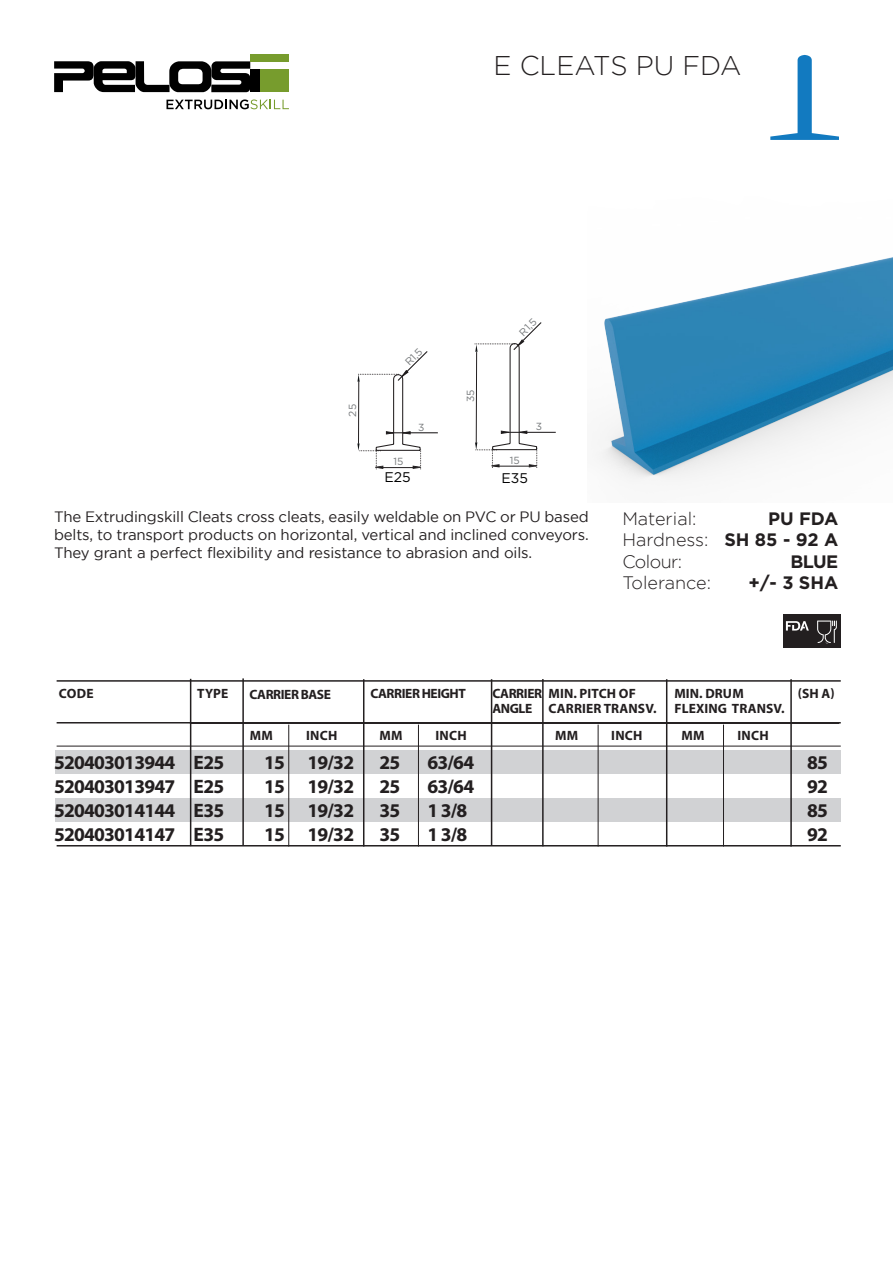
<style>
.page{position:relative;width:893px;height:1263px;background:#fff}
.page>*{position:absolute;margin:0;border:0;box-sizing:border-box;transform-origin:0 0}
.t1{font:300 27px "Gotham";color:#231f20}
.t2{font:700 19.5px "Myriad Pro";letter-spacing:-.04em;color:#231f20}
.t3{font:300 18px/21.6px "Gotham";color:#231f20;text-align:justify}
.t4{font:700 18px "Gotham";letter-spacing:-.03em;color:#231f20}
.t5{font:15px/18px "Gotham";letter-spacing:-.01em;color:#231f20;text-align:justify}
.t6{font:13.95px "Gotham";color:#000001}
.t7{font:700 13.5px/15px "Myriad Pro";letter-spacing:.01em;color:#231f20}
.t8{font:700 13.5px/15px "Myriad Pro";letter-spacing:-.03em;color:#231f20}
.t9{font:10.35px "Gotham";color:#76797b}
.s1{font-weight:700}
</style>
<div class="page">
<div style="left:250px;top:69px;width:9px;height:23px;background:#000"></div>
<svg style="left:54px;top:61px;width:196px;height:31px"></svg>
<div style="left:260px;top:69px;width:9px;height:8px;background:#779c2d"></div>
<div style="left:260px;top:85px;width:9px;height:7px;background:#779c2d"></div>
<div style="left:260px;top:77px;width:9px;height:7px;background:#779c2d"></div>
<div style="left:260px;top:54px;width:9px;height:7px;background:#779c2d"></div>
<div style="left:250px;top:54px;width:9px;height:7px;background:#779c2d"></div>
<div style="left:270px;top:69px;width:9px;height:8px;background:#779c2d"></div>
<div style="left:270px;top:85px;width:9px;height:7px;background:#779c2d"></div>
<div style="left:270px;top:77px;width:9px;height:7px;background:#779c2d"></div>
<div style="left:270px;top:54px;width:9px;height:7px;background:#779c2d"></div>
<div style="left:280px;top:69px;width:9px;height:8px;background:#779c2d"></div>
<div style="left:280px;top:85px;width:9px;height:7px;background:#779c2d"></div>
<div style="left:280px;top:77px;width:9px;height:7px;background:#779c2d"></div>
<div style="left:280px;top:54px;width:9px;height:7px;background:#779c2d"></div>
<svg style="left:166px;top:99px;width:123px;height:10px"></svg>
<div style="left:56px;top:750px;width:785px;height:24px;background:#d1d2d4"></div>
<div style="left:56px;top:798px;width:785px;height:24px;background:#d1d2d4"></div>
<hr style="left:190px;top:679px;width:1px;height:167px;background:#231f20">
<hr style="left:242px;top:678px;width:2px;height:167px;background:#231f20">
<hr style="left:363px;top:679px;width:1px;height:167px;background:#231f20">
<hr style="left:491px;top:679px;width:1px;height:167px;background:#231f20">
<hr style="left:542px;top:679px;width:2px;height:167px;background:#231f20">
<hr style="left:666px;top:679px;width:1px;height:167px;background:#231f20">
<hr style="left:790px;top:679px;width:2px;height:167px;background:#231f20">
<hr style="left:190px;top:723px;width:649px;height:1px;background:#231f20">
<hr style="left:57px;top:746px;width:784px;height:1px;background:#231f20">
<hr style="left:57px;top:722px;width:784px;height:1px;background:#231f20">
<hr style="left:57px;top:845px;width:784px;height:1px;background:#231f20">
<hr style="left:57px;top:680px;width:784px;height:2px;background:#231f20">
<hr style="left:598px;top:725px;width:1px;height:121px;background:#231f20">
<hr style="left:288px;top:725px;width:1px;height:121px;background:#231f20">
<hr style="left:723px;top:725px;width:1px;height:121px;background:#231f20">
<hr style="left:418px;top:725px;width:1px;height:121px;background:#231f20">
<img style="left:598px;top:257px;width:295px;height:223px">
<div style="left:783px;top:615px;width:28px;height:33px;background:#231f20"></div>
<svg style="left:786px;top:621px;width:23px;height:9px"></svg>
<div style="left:813px;top:615px;width:28px;height:33px;background:#231f20"></div>
<svg style="left:817px;top:620px;width:20px;height:24px"></svg>
<svg style="left:770px;top:55px;width:69px;height:85px"></svg>
<hr style="left:506px;top:432px;width:50px;height:1px;background:#231f20">
<svg style="left:474px;top:322px;width:68px;height:146px"></svg>
<hr style="left:406px;top:433px;width:32px;height:1px;background:#231f20">
<svg style="left:357px;top:351px;width:71px;height:118px"></svg>
<h1 class="t1" style="left:493px;top:50px;width:249px">E CLEATS PU FDA</h1>
<p class="t9" style="left:346px;top:416px;width:14px;rotate:-90deg">25</p>
<p class="t9" style="left:402px;top:359px;width:21px;rotate:-45deg">R1,5</p>
<p class="t9" style="left:418px;top:420px;width:8px">3</p>
<p class="t9" style="left:464px;top:402px;width:14px;rotate:-90deg">35</p>
<p class="t9" style="left:516px;top:329px;width:21px;rotate:-45deg">R1,5</p>
<p class="t9" style="left:536px;top:420px;width:8px">3</p>
<p class="t9" style="left:394px;top:455px;width:11px">15</p>
<p class="t9" style="left:510px;top:453px;width:11px">15</p>
<p class="t6" style="left:384px;top:468px;width:28px">E25</p>
<p class="t6" style="left:502px;top:469px;width:28px">E35</p>
<p class="t5" style="left:54px;top:508px;width:536px">The Extrudingskill Cleats cross cleats, easily weldable on PVC or PU based belts, to transport products on horizontal, vertical and inclined conveyors.<br>They grant a perfect flexibility and resistance to abrasion and oils.</p>
<p class="t3" style="left:622px;top:507px;width:76px">Material:</p>
<p class="t3" style="left:622px;top:507px;width:218px;text-indent:146px"><span class="s1">PU FDA </span>Hardness: <span class="s1">SH 85 - 92 A </span>Colour:</p>
<p class="t4" style="left:790px;top:549px;width:49px">BLUE</p>
<p class="t3" style="left:622px;top:572px;width:90px">Tolerance:</p>
<p class="t4" style="left:748px;top:571px;width:91px">+/- 3 SHA</p>
<p class="t7" style="left:59px;top:686px;width:36px">CODE</p>
<p class="t7" style="left:197px;top:686px;width:33px">TYPE</p>
<p class="t8" style="left:249px;top:686px;width:83px">CARRIER BASE</p>
<p class="t8" style="left:370px;top:686px;width:97px">CARRIER HEIGHT</p>
<p class="t8" style="left:492px;top:686px;width:51px">CARRIER<br>ANGLE</p>
<p class="t7" style="left:549px;top:686px;width:109px">MIN. PITCH OF<br>CARRIER TRANSV.</p>
<p class="t7" style="left:674px;top:686px;width:112px">MIN. DRUM<br>FLEXING TRANSV.</p>
<p class="t7" style="left:798px;top:686px;width:39px">(SH A)</p>
<p class="t7" style="left:250px;top:728px;width:25px">MM</p>
<p class="t7" style="left:306px;top:728px;width:33px">INCH</p>
<p class="t7" style="left:379px;top:728px;width:25px">MM</p>
<p class="t7" style="left:435px;top:728px;width:33px">INCH</p>
<p class="t7" style="left:555px;top:728px;width:25px">MM</p>
<p class="t7" style="left:611px;top:728px;width:33px">INCH</p>
<p class="t7" style="left:681px;top:728px;width:25px">MM</p>
<p class="t7" style="left:737px;top:728px;width:33px">INCH</p>
<h2 class="t2" style="left:54px;top:749px;width:172px">520403013944 E25</h2>
<h2 class="t2" style="left:264px;top:749px;width:92px">15 19/32</h2>
<h2 class="t2" style="left:379px;top:749px;width:22px">25</h2>
<h2 class="t2" style="left:428px;top:749px;width:48px">63/64</h2>
<h2 class="t2" style="left:807px;top:749px;width:22px">85</h2>
<h2 class="t2" style="left:54px;top:773px;width:172px">520403013947 E25</h2>
<h2 class="t2" style="left:264px;top:773px;width:92px">15 19/32</h2>
<h2 class="t2" style="left:379px;top:773px;width:22px">25</h2>
<h2 class="t2" style="left:428px;top:773px;width:48px">63/64</h2>
<h2 class="t2" style="left:807px;top:773px;width:22px">92</h2>
<h2 class="t2" style="left:54px;top:797px;width:172px">520403014144 E35</h2>
<h2 class="t2" style="left:264px;top:797px;width:92px">15 19/32</h2>
<h2 class="t2" style="left:379px;top:797px;width:22px">35</h2>
<h2 class="t2" style="left:428px;top:797px;width:41px">1 3/8</h2>
<h2 class="t2" style="left:807px;top:797px;width:22px">85</h2>
<h2 class="t2" style="left:54px;top:821px;width:172px">520403014147 E35</h2>
<h2 class="t2" style="left:264px;top:821px;width:92px">15 19/32</h2>
<h2 class="t2" style="left:379px;top:821px;width:22px">35</h2>
<h2 class="t2" style="left:428px;top:821px;width:41px">1 3/8</h2>
<h2 class="t2" style="left:807px;top:821px;width:22px">92</h2>
</div>
